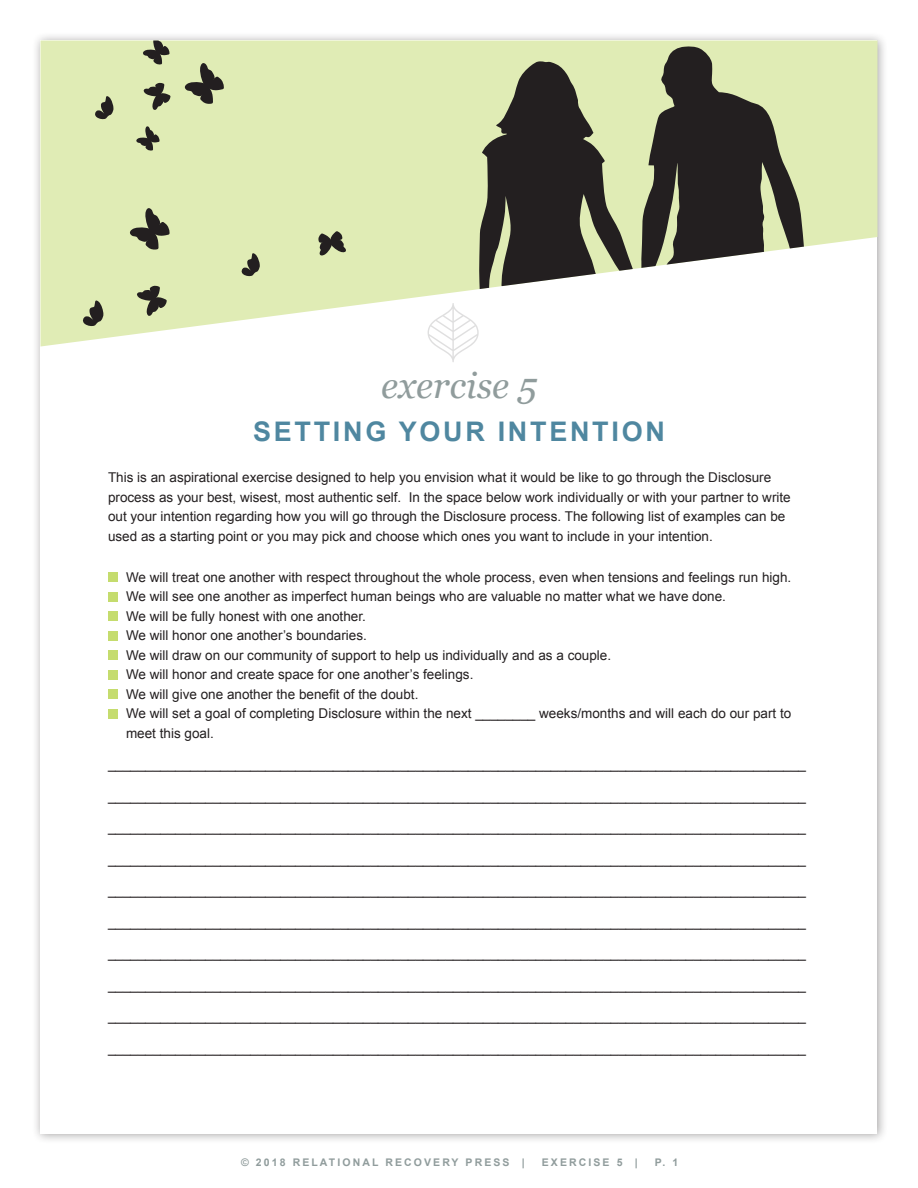
<style>
.page{position:relative;width:918px;height:1188px;background:#fff}
.page>*{position:absolute;margin:0;border:0;box-sizing:border-box;transform-origin:0 0}
.Centered_Heads{font:italic 36px "Georgia";color:#909c9c}
.Large_Centered_Arial{font:700 27px "Arial";letter-spacing:.1em;color:#4f87a0}
.worksheet_lines_long{font:13.5px "Arial";color:#231f20}
.Worksheet_Bullet_1{font:13.5px/19.5px "Arial";color:#231f20}
.Worksheet_Body{font:13.5px/19.5px "Arial";color:#231f20}
.t1{font:700 10.5px "Arial";letter-spacing:.2em;color:#909c9c}
</style>
<div class="page">
<div style="left:31px;top:31px;width:863px;height:1119px;background:#231f20;opacity:.4"></div>
<div style="left:40px;top:40px;width:838px;height:1094px;background:#fff"></div>
<svg style="left:40px;top:40px;width:838px;height:306px;background:#e3eebd"></svg>
<svg style="left:163px;top:335px;width:38px;height:11px"></svg>
<svg style="left:240px;top:251px;width:20px;height:25px"></svg>
<svg style="left:318px;top:231px;width:29px;height:26px"></svg>
<svg style="left:183px;top:61px;width:41px;height:43px;background:#939878"></svg>
<svg style="left:141px;top:40px;width:29px;height:25px"></svg>
<svg style="left:135px;top:125px;width:25px;height:26px"></svg>
<svg style="left:142px;top:83px;width:29px;height:28px"></svg>
<svg style="left:93px;top:94px;width:21px;height:25px"></svg>
<svg style="left:128px;top:206px;width:42px;height:44px;background:#949a79"></svg>
<svg style="left:127px;top:332px;width:28px;height:14px"></svg>
<svg style="left:135px;top:285px;width:32px;height:32px"></svg>
<svg style="left:81px;top:298px;width:22px;height:28px"></svg>
<svg style="left:632px;top:46px;width:177px;height:300px"></svg>
<svg style="left:478px;top:61px;width:173px;height:285px"></svg>
<svg style="left:428px;top:303px;width:100px;height:59px"></svg>
<div style="left:108px;top:572px;width:10px;height:10px;background:#c5dc6e"></div>
<div style="left:108px;top:592px;width:10px;height:9px;background:#c5dc6e"></div>
<div style="left:108px;top:611px;width:10px;height:10px;background:#c5dc6e"></div>
<div style="left:108px;top:631px;width:10px;height:9px;background:#c5dc6e"></div>
<div style="left:108px;top:650px;width:10px;height:10px;background:#c5dc6e"></div>
<div style="left:108px;top:670px;width:10px;height:9px;background:#c5dc6e"></div>
<div style="left:108px;top:689px;width:10px;height:10px;background:#c5dc6e"></div>
<div style="left:108px;top:709px;width:10px;height:9px;background:#c5dc6e"></div>
<p class="Centered_Heads" style="left:381px;top:365px;width:157px">exercise 5</p>
<p class="Large_Centered_Arial" style="left:253px;top:414px;width:413px">SETTING YOUR INTENTION</p>
<p class="Worksheet_Body" style="left:108px;top:468px;width:684px">This is an aspirational exercise designed to help you envision what it would be like to go through the Disclosure process as your best, wisest, most authentic self. In the space below work individually or with your partner to write out your intention regarding how you will go through the Disclosure process. The following list of examples can be used as a starting point or you may pick and choose which ones you want to include in your intention.</p>
<p class="Worksheet_Bullet_1" style="left:126px;top:568px;width:667px">We will treat one another with respect throughout the whole process, even when tensions and feelings run high.</p>
<p class="Worksheet_Bullet_1" style="left:126px;top:587px;width:602px">We will see one another as imperfect human beings who are valuable no matter what we have done.</p>
<p class="Worksheet_Bullet_1" style="left:126px;top:607px;width:241px">We will be fully honest with one another.</p>
<p class="Worksheet_Bullet_1" style="left:126px;top:626px;width:242px">We will honor one another’s boundaries.</p>
<p class="Worksheet_Bullet_1" style="left:126px;top:646px;width:487px">We will draw on our community of support to help us individually and as a couple.</p>
<p class="Worksheet_Bullet_1" style="left:126px;top:665px;width:349px">We will honor and create space for one another’s feelings.</p>
<p class="Worksheet_Bullet_1" style="left:126px;top:685px;width:294px">We will give one another the benefit of the doubt.</p>
<p class="Worksheet_Bullet_1" style="left:126px;top:704px;width:667px">We will set a goal of completing Disclosure within the next ________ weeks/months and will each do our part to meet this goal.</p>
<p class="worksheet_lines_long" style="left:108px;top:756px;width:700px">_____________________________________________________________________________________________</p>
<p class="worksheet_lines_long" style="left:108px;top:787px;width:700px">_____________________________________________________________________________________________</p>
<p class="worksheet_lines_long" style="left:108px;top:819px;width:700px">_____________________________________________________________________________________________</p>
<p class="worksheet_lines_long" style="left:108px;top:850px;width:700px">_____________________________________________________________________________________________</p>
<p class="worksheet_lines_long" style="left:108px;top:882px;width:700px">_____________________________________________________________________________________________</p>
<p class="worksheet_lines_long" style="left:108px;top:913px;width:700px">_____________________________________________________________________________________________</p>
<p class="worksheet_lines_long" style="left:108px;top:945px;width:700px">_____________________________________________________________________________________________</p>
<p class="worksheet_lines_long" style="left:108px;top:976px;width:700px">_____________________________________________________________________________________________</p>
<p class="worksheet_lines_long" style="left:108px;top:1008px;width:700px">_____________________________________________________________________________________________</p>
<p class="worksheet_lines_long" style="left:108px;top:1039px;width:700px">_____________________________________________________________________________________________</p>
<p class="t1" style="left:241px;top:1155px;width:285px">© 2018 RELATIONAL RECOVERY PRESS |</p>
<p class="t1" style="left:542px;top:1155px;width:97px">EXERCISE 5 |</p>
<p class="t1" style="left:655px;top:1155px;width:25px">P. 1</p>
</div>
